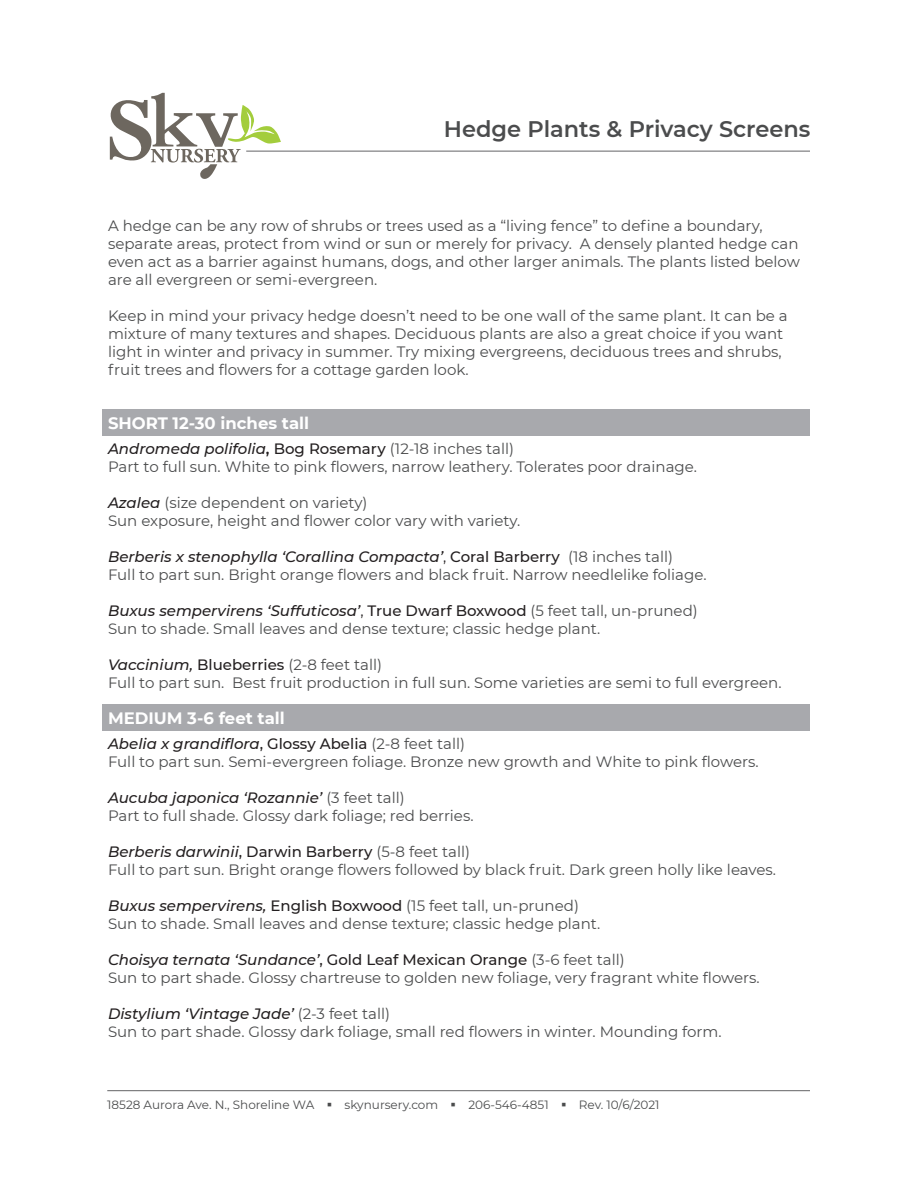
<style>
.page{position:relative;width:918px;height:1188px;background:#fff}
.page>*{position:absolute;margin:0;border:0;box-sizing:border-box;transform-origin:0 0}
.t1{font:600 22.5px "Montserrat";color:#4b4c4d}
.H1{font:700 16.5px "Montserrat";color:#fff}
.t2{font:15px/18px "Montserrat";color:#4b4c4d}
.t3{font:italic 500 15px "Montserrat";color:#231f20}
.t4{font:12px "Montserrat";color:#4b4c4d}
.s1{font-weight:600;font-style:normal}
.s2{font-style:normal}
.s3{font-weight:400;font-style:normal;color:#4b4c4d}
.s4{font-weight:500;font-style:italic;color:#231f20}
.s5{font-weight:400;font-style:normal}
.s6{font-weight:500;color:#231f20}
</style>
<div class="page">
<hr style="left:107px;top:1090px;width:703px;height:1px;background:#636366">
<hr style="left:246px;top:151px;width:564px;height:1px;background:#636366">
<svg style="left:109px;top:93px;width:172px;height:86px"></svg>
<div style="left:102px;top:704px;width:708px;height:27px;background:#a8a9ad"></div>
<div style="left:102px;top:410px;width:708px;height:26px;background:#a8a9ad"></div>
<p class="t1" style="left:444px;top:113px;width:368px">Hedge Plants &amp; Privacy Screens</p>
<p class="t2" style="left:108px;top:216px;width:694px">A hedge can be any row of shrubs or trees used as a “living fence” to define a boundary, separate areas, protect from wind or sun or merely for privacy. A densely planted hedge can even act as a barrier against humans, dogs, and other larger animals. The plants listed below are all evergreen or semi-evergreen.</p>
<p class="t2" style="left:108px;top:306px;width:681px">Keep in mind your privacy hedge doesn’t need to be one wall of the same plant. It can be a mixture of many textures and shapes. Deciduous plants are also a great choice if you want light in winter and privacy in summer. Try mixing evergreens, deciduous trees and shrubs, fruit trees and flowers for a cottage garden look.</p>
<p class="H1" style="left:108px;top:411px;width:203px">SHORT 12-30 inches tall</p>
<p class="t3" style="left:108px;top:438px;width:408px">Andromeda polifolia<span class="s1">,</span> <span class="s2">Bog Rosemary</span> <span class="s3">(12-18 inches tall)</span></p>
<p class="t2" style="left:108px;top:457px;width:591px">Part to full sun. White to pink flowers, narrow leathery. Tolerates poor drainage.</p>
<p class="t2" style="left:108px;top:493px;width:261px"><span class="s4">Azalea</span> (size dependent on variety)</p>
<p class="t2" style="left:108px;top:511px;width:414px">Sun exposure, height and flower color vary with variety.</p>
<p class="t3" style="left:108px;top:546px;width:567px">Berberis x stenophylla ‘Corallina Compacta’<span class="s5">,</span> <span class="s2">Coral Barberry</span> <span class="s3">(18 inches tall)</span></p>
<p class="t2" style="left:108px;top:565px;width:600px">Full to part sun. Bright orange flowers and black fruit. Narrow needlelike foliage.</p>
<p class="t3" style="left:108px;top:600px;width:591px">Buxus sempervirens ‘Suffuticosa’<span class="s5">,</span> <span class="s2">True Dwarf Boxwood</span> <span class="s3">(5 feet tall, un-pruned)</span></p>
<p class="t2" style="left:108px;top:619px;width:494px">Sun to shade. Small leaves and dense texture; classic hedge plant.</p>
<p class="t2" style="left:108px;top:655px;width:276px"><span class="s4">Vaccinium,</span> <span class="s6">Blueberries</span> (2-8 feet tall)</p>
<p class="t2" style="left:108px;top:673px;width:675px">Full to part sun. Best fruit production in full sun. Some varieties are semi to full evergreen.</p>
<p class="H1" style="left:108px;top:706px;width:178px">MEDIUM 3-6 feet tall</p>
<p class="t3" style="left:108px;top:733px;width:359px">Abelia x grandiflora<span class="s2">, Glossy Abelia</span> <span class="s3">(2-8 feet tall)</span></p>
<p class="t2" style="left:108px;top:752px;width:652px">Full to part sun. Semi-evergreen foliage. Bronze new growth and White to pink flowers.</p>
<p class="t3" style="left:108px;top:787px;width:298px">Aucuba japonica ‘Rozannie’ <span class="s3">(3 feet tall)</span></p>
<p class="t2" style="left:108px;top:806px;width:367px">Part to full shade. Glossy dark foliage; red berries.</p>
<p class="t3" style="left:108px;top:841px;width:364px">Berberis darwinii<span class="s2">, Darwin Barberry</span> <span class="s3">(5-8 feet tall)</span></p>
<p class="t2" style="left:108px;top:860px;width:670px">Full to part sun. Bright orange flowers followed by black fruit. Dark green holly like leaves.</p>
<p class="t2" style="left:108px;top:896px;width:472px"><span class="s4">Buxus sempervirens,</span> <span class="s6">English Boxwood</span> (15 feet tall, un-pruned)</p>
<p class="t2" style="left:108px;top:914px;width:494px">Sun to shade. Small leaves and dense texture; classic hedge plant.</p>
<p class="t3" style="left:108px;top:949px;width:518px">Choisya ternata ‘Sundance’<span class="s2">, Gold Leaf Mexican Orange</span> <span class="s3">(3-6 feet tall)</span></p>
<p class="t2" style="left:108px;top:968px;width:653px">Sun to part shade. Glossy chartreuse to golden new foliage, very fragrant white flowers.</p>
<p class="t3" style="left:108px;top:1003px;width:284px">Distylium ‘Vintage Jade’ <span class="s3">(2-3 feet tall)</span></p>
<p class="t2" style="left:108px;top:1022px;width:615px">Sun to part shade. Glossy dark foliage, small red flowers in winter. Mounding form.</p>
<p class="t4" style="left:107px;top:1096px;width:554px">18528 Aurora Ave. N., Shoreline WA ▪ skynursery.com ▪ 206-546-4851 ▪ Rev. 10/6/2021</p>
</div>
